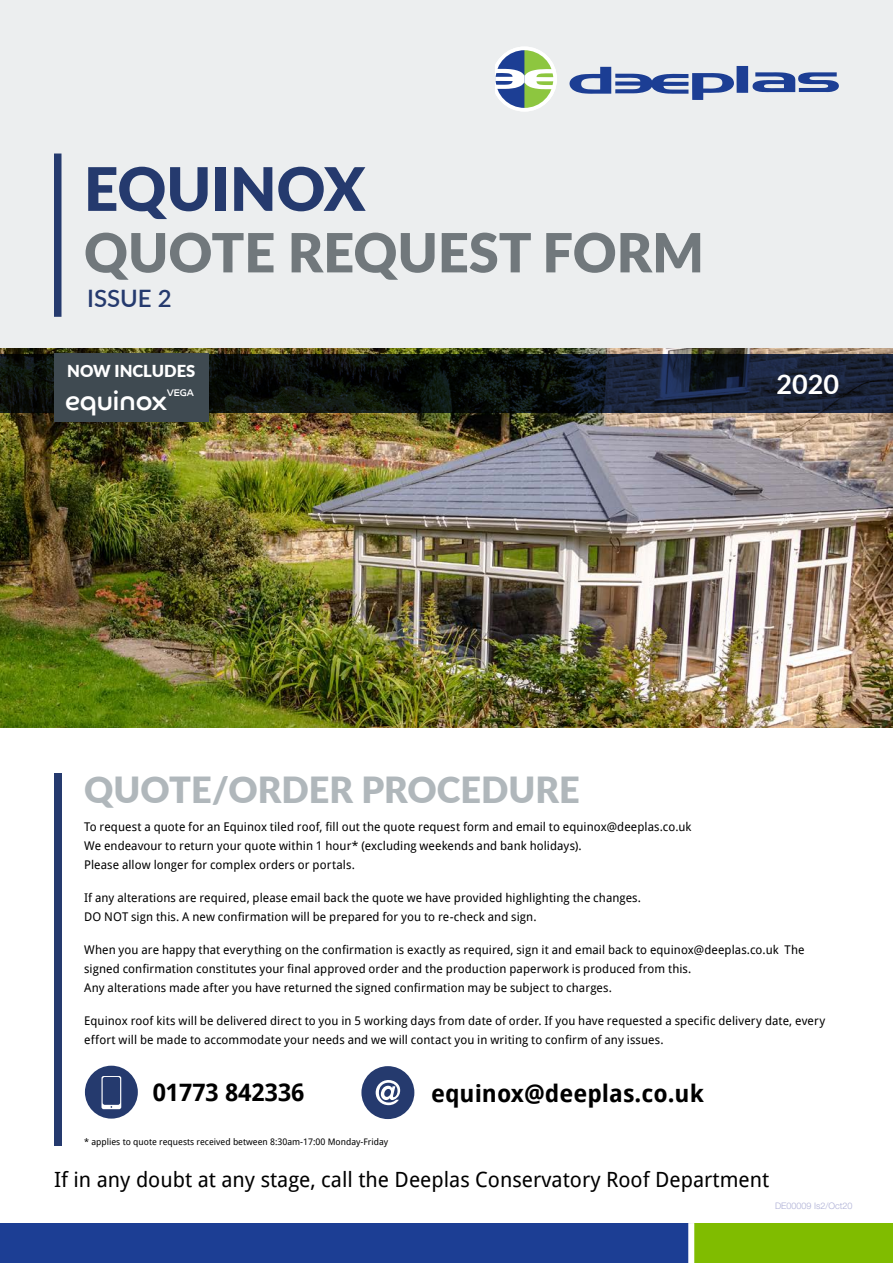
<style>
.page{position:relative;width:893px;height:1263px;background:#fff}
.page>*{position:absolute;margin:0;border:0;box-sizing:border-box;transform-origin:0 0}
.t1{font:900 60px "Lato";color:#253a6e}
.t2{font:900 54px "Lato";color:#71787c}
.t3{font:900 36px "Lato";color:#b0b7bb}
.t4{font:700 27px "Lato";color:#fff}
.t5{font:26.85px "Co Headline";color:#fff}
.t6{font:700 24px "Droid Sans";color:#000}
.t7{font:600 24px "Lato";color:#253a6e}
.t8{font:21px "Droid Sans";color:#000}
.t9{font:900 16.5px "Lato";color:#fff}
.t10{font:12px/19.2px "Droid Sans";letter-spacing:.005em;color:#000}
.t11{font:9.6px "Co Headline";color:#fff}
.t12{font:9px "Droid Sans";color:#000}
.t13{font:300 9px "Helvetica Neue LT Std";color:#acaed5}
</style>
<div class="page">
<img style="left:0;top:348px;width:893px;height:379px">
<div style="left:0;top:0;width:893px;height:348px;background:#eceeef"></div>
<div style="left:54px;top:774px;width:7px;height:372px;background:#253a6e"></div>
<div style="left:85px;top:1066px;width:53px;height:52px;background:#253a6e;border-radius:50%"></div>
<div style="left:361px;top:1066px;width:53px;height:53px;background:#253a6e;border-radius:50%"></div>
<svg style="left:376px;top:1080px;width:24px;height:25px"></svg>
<svg style="left:101px;top:1076px;width:20px;height:33px"></svg>
<div style="left:103px;top:1077px;width:17px;height:28px;background:#253a6e;border-radius:2px"></div>
<svg style="left:569px;top:66px;width:270px;height:34px"></svg>
<svg style="left:495px;top:47px;width:62px;height:65px"></svg>
<svg style="left:0;top:354px;width:893px;height:58px;background:#10171d"></svg>
<div style="left:54px;top:354px;width:154px;height:68px;background:#3f4a51"></div>
<div style="left:54px;top:153px;width:8px;height:164px;background:#253a6e"></div>
<div style="left:690px;top:1223px;width:203px;height:40px;background:#80bc00"></div>
<div style="left:0;top:1223px;width:690px;height:40px;background:#1c3e94"></div>
<div style="left:688px;top:1223px;width:6px;height:40px;background:#fff"></div>
<h1 class="t1" style="left:84px;top:144px;width:283px">EQUINOX</h1>
<h2 class="t2" style="left:84px;top:212px;width:621px">QUOTE REQUEST FORM</h2>
<h3 class="t7" style="left:87px;top:281px;width:86px">ISSUE 2</h3>
<h3 class="t9" style="left:67px;top:359px;width:130px">NOW INCLUDES</h3>
<h3 class="t5" style="left:65px;top:384px;width:103px">equinox</h3>
<p class="t11" style="left:167px;top:387px;width:28px">VEGA</p>
<h3 class="t4" style="left:776px;top:364px;width:64px">2020</h3>
<h3 class="t3" style="left:84px;top:763px;width:497px">QUOTE/ORDER PROCEDURE</h3>
<p class="t10" style="left:84px;top:817px;width:609px">To request a quote for an Equinox tiled roof, fill out the quote request form and email to equinox@deeplas.co.uk<br>We endeavour to return your quote within 1 hour* (excluding weekends and bank holidays).<br>Please allow longer for complex orders or portals.</p>
<p class="t10" style="left:84px;top:888px;width:558px">If any alterations are required, please email back the quote we have provided highlighting the changes.<br>DO NOT sign this. A new confirmation will be prepared for you to re-check and sign.</p>
<p class="t10" style="left:84px;top:940px;width:722px">When you are happy that everything on the confirmation is exactly as required, sign it and email back to equinox@deeplas.co.uk The signed confirmation constitutes your final approved order and the production paperwork is produced from this.<br>Any alterations made after you have returned the signed confirmation may be subject to charges.</p>
<p class="t10" style="left:84px;top:1011px;width:743px">Equinox roof kits will be delivered direct to you in 5 working days from date of order. If you have requested a specific delivery date, every effort will be made to accommodate your needs and we will contact you in writing to confirm of any issues.</p>
<h3 class="t6" style="left:153px;top:1076px;width:153px">01773 842336</h3>
<h3 class="t6" style="left:431px;top:1076px;width:274px">equinox@deeplas.co.uk</h3>
<p class="t12" style="left:84px;top:1135px;width:306px">* applies to quote requests received between 8:30am-17:00 Monday-Friday</p>
<h3 class="t8" style="left:54px;top:1165px;width:717px">If in any doubt at any stage, call the Deeplas Conservatory Roof Department</h3>
<p class="t13" style="left:775px;top:1200px;width:79px">DE00009 Is2/Oct20</p>
</div>
